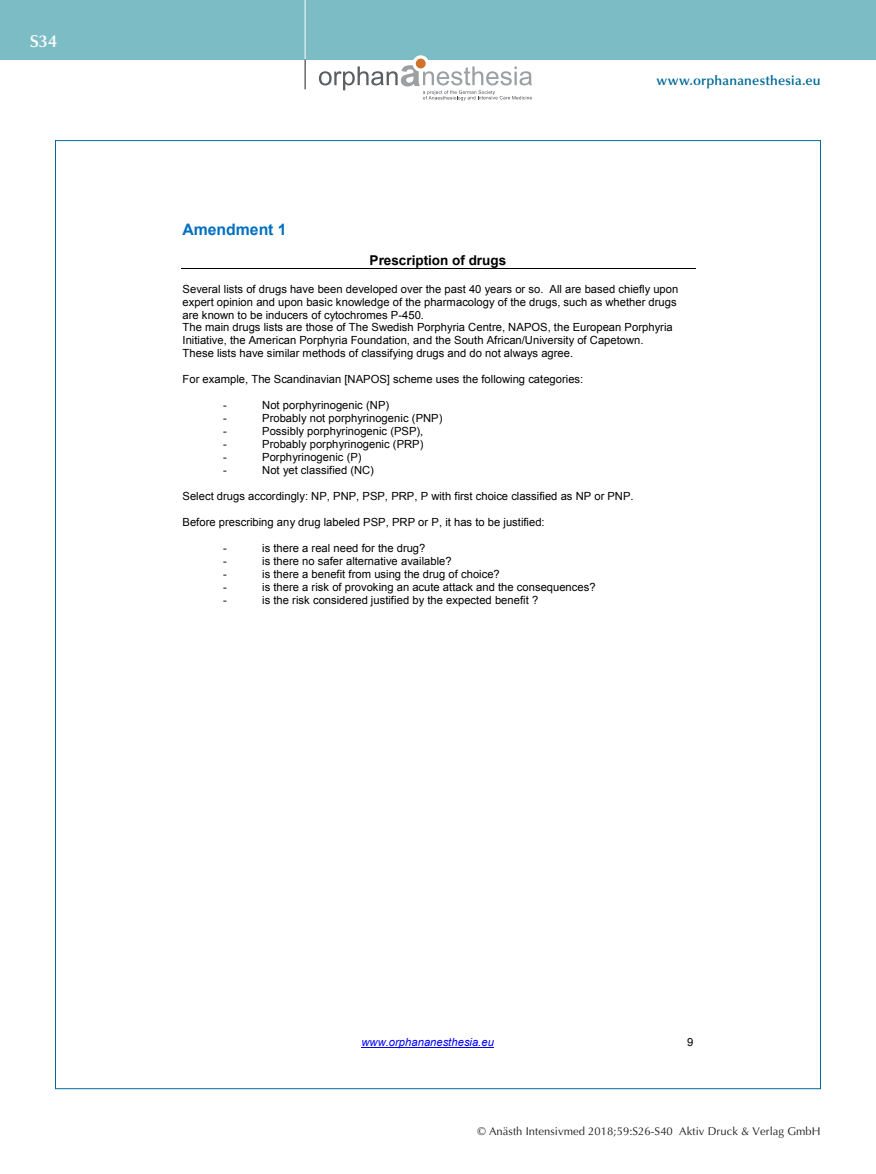
<style>
.page{position:relative;width:876px;height:1174px;background:#fff}
.page>*{position:absolute;margin:0;border:0;box-sizing:border-box;transform-origin:0 0}
.t1{font:600 17.25px "Optima";color:#fff}
.t2{font:700 15.75px "Arial";color:#0070c0}
.t3{font:600 13.5px "Optima";letter-spacing:.015em;color:#006b98}
.t4{font:700 13.5px "Arial";color:#000}
.t5{font:11.25px/12.9px "Arial";color:#000}
.t6{font:11.25px "Optima";letter-spacing:.005em;color:#231f20}
.t7{font:italic 11.25px "Arial";color:#00f}
</style>
<div class="page">
<div style="left:0;top:0;width:876px;height:60px;background:#7cbcc5"></div>
<hr style="left:305px;top:0;width:1px;height:60px;background:#fff">
<svg style="left:305px;top:60px;width:1px;height:29px"></svg>
<svg style="left:412px;top:55px;width:17px;height:17px"></svg>
<div style="left:416px;top:59px;width:10px;height:9px;background:#d0732a;border-radius:50%"></div>
<svg style="left:319px;top:65px;width:213px;height:35px"></svg>
<hr style="left:361px;top:1047px;width:133px;height:1px;background:#00f">
<hr style="left:181px;top:269px;width:514px;height:1px;background:#000">
<h1 class="t1" style="left:30px;top:31px;width:29px">S34</h1>
<h2 class="t2" style="left:183px;top:220px;width:106px">Amendment 1</h2>
<p class="t3" style="left:656px;top:73px;width:166px">www.orphananesthesia.eu</p>
<p class="t4" style="left:370px;top:252px;width:138px">Prescription of drugs</p>
<p class="t5" style="left:183px;top:282px;width:497px">Several lists of drugs have been developed over the past 40 years or so. All are based chiefly upon expert opinion and upon basic knowledge of the pharmacology of the drugs, such as whether drugs are known to be inducers of cytochromes P-450.<br>The main drugs lists are those of The Swedish Porphyria Centre, NAPOS, the European Porphyria Initiative, the American Porphyria Foundation, and the South African/University of Capetown.<br>These lists have similar methods of classifying drugs and do not always agree.</p>
<p class="t5" style="left:183px;top:373px;width:402px">For example, The Scandinavian [NAPOS] scheme uses the following categories:</p>
<p class="t5" style="left:223px;top:399px;width:5px">-</p>
<p class="t5" style="left:262px;top:399px;width:128px">Not porphyrinogenic (NP)</p>
<p class="t5" style="left:223px;top:412px;width:5px">-</p>
<p class="t5" style="left:262px;top:412px;width:182px">Probably not porphyrinogenic (PNP)</p>
<p class="t5" style="left:223px;top:425px;width:5px">-</p>
<p class="t5" style="left:262px;top:425px;width:163px">Possibly porphyrinogenic (PSP),</p>
<p class="t5" style="left:223px;top:438px;width:5px">-</p>
<p class="t5" style="left:262px;top:438px;width:163px">Probably porphyrinogenic (PRP)</p>
<p class="t5" style="left:223px;top:451px;width:5px">-</p>
<p class="t5" style="left:262px;top:451px;width:101px">Porphyrinogenic (P)</p>
<p class="t5" style="left:223px;top:463px;width:5px">-</p>
<p class="t5" style="left:262px;top:463px;width:113px">Not yet classified (NC)</p>
<p class="t5" style="left:183px;top:489px;width:453px">Select drugs accordingly: NP, PNP, PSP, PRP, P with first choice classified as NP or PNP.</p>
<p class="t5" style="left:183px;top:515px;width:364px">Before prescribing any drug labeled PSP, PRP or P, it has to be justified:</p>
<p class="t5" style="left:223px;top:541px;width:5px">-</p>
<p class="t5" style="left:262px;top:541px;width:165px">is there a real need for the drug?</p>
<p class="t5" style="left:223px;top:554px;width:5px">-</p>
<p class="t5" style="left:262px;top:554px;width:191px">is there no safer alternative available?</p>
<p class="t5" style="left:223px;top:567px;width:5px">-</p>
<p class="t5" style="left:262px;top:567px;width:239px">is there a benefit from using the drug of choice?</p>
<p class="t5" style="left:223px;top:580px;width:5px">-</p>
<p class="t5" style="left:262px;top:580px;width:335px">is there a risk of provoking an acute attack and the consequences?</p>
<p class="t5" style="left:223px;top:593px;width:5px">-</p>
<p class="t5" style="left:262px;top:593px;width:278px">is the risk considered justified by the expected benefit ?</p>
<p class="t7" style="left:361px;top:1036px;width:134px">www.orphananesthesia.eu</p>
<p class="t5" style="left:687px;top:1035px;width:8px">9</p>
<p class="t6" style="left:477px;top:1125px;width:345px">© Anästh Intensivmed 2018;59:S26-S40 Aktiv Druck &amp; Verlag GmbH</p>
</div>
